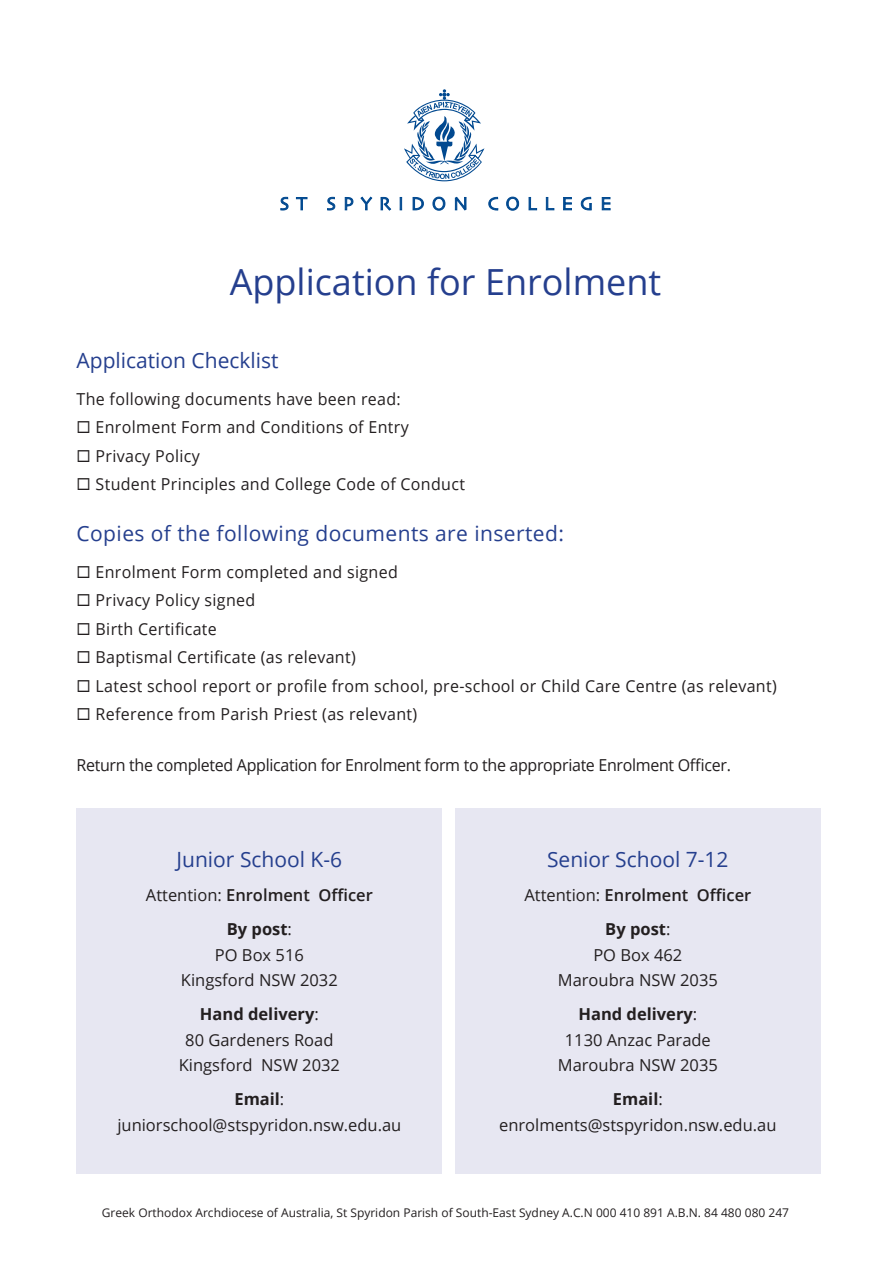
<style>
.page{position:relative;width:893px;height:1263px;background:#fff}
.page>*{position:absolute;margin:0;border:0;box-sizing:border-box;transform-origin:0 0}
.t1{font:36px "Open Sans";color:#253f8e}
.t2{font:21px "Open Sans";color:#253f8e}
.t3{font:21px "Open Sans";letter-spacing:.02em;color:#253f8e}
.t4{font:16.5px "Open Sans";letter-spacing:.02em;color:#231f20}
.t5{font:16.5px/25.5px "Open Sans";color:#231f20;text-align:center}
.t6{font:16.5px "Open Sans";letter-spacing:-.02em;color:#231f20}
.t7{font:600 16.5px/34px "Open Sans";color:#231f20;text-align:center}
.t8{font:12px "Open Sans";color:#231f20}
.s1{font-weight:400}
.s2{font-weight:700}
</style>
<div class="page">
<svg style="left:280px;top:196px;width:9px;height:15px"></svg>
<svg style="left:296px;top:197px;width:12px;height:14px"></svg>
<svg style="left:327px;top:196px;width:9px;height:15px"></svg>
<svg style="left:344px;top:197px;width:10px;height:14px"></svg>
<svg style="left:360px;top:196px;width:13px;height:15px"></svg>
<svg style="left:380px;top:197px;width:12px;height:14px"></svg>
<svg style="left:399px;top:197px;width:3px;height:14px"></svg>
<svg style="left:412px;top:197px;width:12px;height:14px"></svg>
<svg style="left:432px;top:196px;width:14px;height:15px"></svg>
<svg style="left:455px;top:196px;width:12px;height:15px"></svg>
<svg style="left:488px;top:197px;width:11px;height:14px"></svg>
<svg style="left:506px;top:196px;width:13px;height:15px"></svg>
<svg style="left:528px;top:197px;width:9px;height:14px"></svg>
<svg style="left:546px;top:197px;width:9px;height:14px"></svg>
<svg style="left:563px;top:197px;width:9px;height:14px"></svg>
<svg style="left:580px;top:197px;width:12px;height:14px"></svg>
<svg style="left:601px;top:197px;width:9px;height:14px"></svg>
<svg style="left:404px;top:89px;width:80px;height:92px"></svg>
<div style="left:77px;top:808px;width:365px;height:366px;background:#e7e7f2"></div>
<div style="left:455px;top:808px;width:366px;height:366px;background:#e7e7f2"></div>
<h1 class="t1" style="left:230px;top:258px;width:433px">Application for Enrolment</h1>
<p class="t2" style="left:77px;top:346px;width:204px">Application Checklist</p>
<p class="t4" style="left:77px;top:387px;width:326px">The following documents have been read:</p>
<p class="t4" style="left:77px;top:416px;width:334px">◻ Enrolment Form and Conditions of Entry</p>
<p class="t4" style="left:77px;top:444px;width:125px">◻ Privacy Policy</p>
<p class="t4" style="left:77px;top:473px;width:390px">◻ Student Principles and College Code of Conduct</p>
<p class="t3" style="left:77px;top:519px;width:489px">Copies of the following documents are inserted:</p>
<p class="t4" style="left:77px;top:561px;width:323px">◻ Enrolment Form completed and signed</p>
<p class="t4" style="left:77px;top:589px;width:180px">◻ Privacy Policy signed</p>
<p class="t4" style="left:77px;top:618px;width:142px">◻ Birth Certificate</p>
<p class="t4" style="left:77px;top:646px;width:281px">◻ Baptismal Certificate (as relevant)</p>
<p class="t4" style="left:77px;top:675px;width:702px">◻ Latest school report or profile from school, pre-school or Child Care Centre (as relevant)</p>
<p class="t4" style="left:77px;top:703px;width:342px">◻ Reference from Parish Priest (as relevant)</p>
<p class="t6" style="left:77px;top:754px;width:656px">Return the completed Application for Enrolment form to the appropriate Enrolment Officer.</p>
<p class="t2" style="left:177px;top:845px;width:167px">Junior School K-6</p>
<p class="t7" style="left:146px;top:878px;width:228px"><span class="s1">Attention:</span> Enrolment Officer<br><span class="s2">By post</span><span class="s1">:</span></p>
<p class="t5" style="left:181px;top:941px;width:158px">PO Box 516<br>Kingsford NSW 2032</p>
<p class="t5" style="left:179px;top:1001px;width:163px"><span class="s2">Hand delivery</span>:<br>80 Gardeners Road<br>Kingsford NSW 2032</p>
<p class="t5" style="left:117px;top:1086px;width:286px"><span class="s2">Email</span>: juniorschool@stspyridon.nsw.edu.au</p>
<p class="t2" style="left:547px;top:845px;width:183px">Senior School 7-12</p>
<p class="t7" style="left:524px;top:878px;width:228px"><span class="s1">Attention:</span> Enrolment Officer<br><span class="s2">By post</span><span class="s1">:</span></p>
<p class="t5" style="left:558px;top:941px;width:162px">PO Box 462<br>Maroubra NSW 2035</p>
<p class="t5" style="left:558px;top:1001px;width:162px"><span class="s2">Hand delivery</span>:<br>1130 Anzac Parade<br>Maroubra NSW 2035</p>
<p class="t5" style="left:499px;top:1086px;width:279px"><span class="s2">Email</span>: enrolments@stspyridon.nsw.edu.au</p>
<p class="t8" style="left:102px;top:1204px;width:689px">Greek Orthodox Archdiocese of Australia, St Spyridon Parish of South-East Sydney A.C.N 000 410 891 A.B.N. 84 480 080 247</p>
</div>
